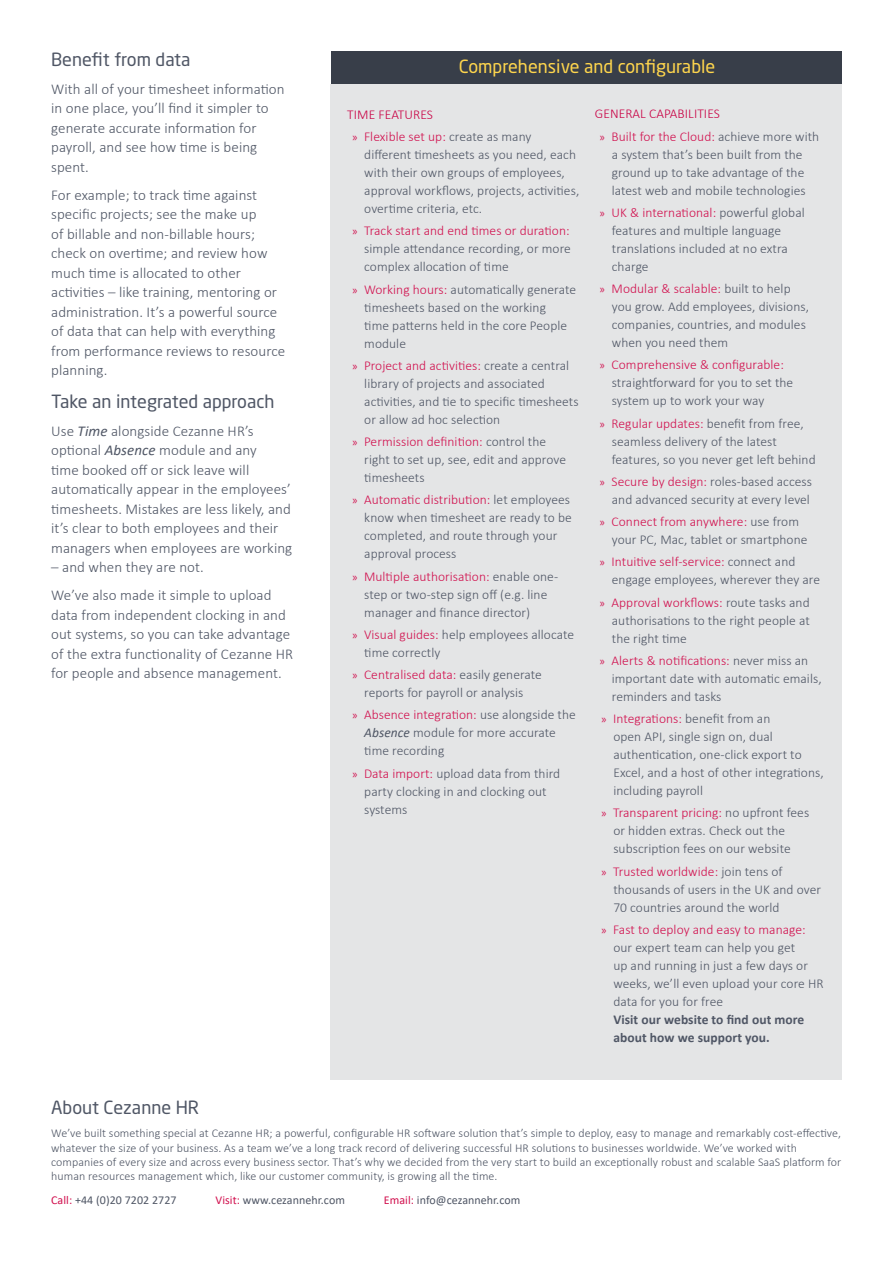
<style>
.page{position:relative;width:893px;height:1263px;background:#fff}
.page>*{position:absolute;margin:0;border:0;box-sizing:border-box;transform-origin:0 0}
.t1{font:18px "Neo Sans Pro";color:#4f5665}
.t2{font:18px "Neo Sans Pro";color:#ffd64d}
.t3{font:300 15px/19.5px "Calibri";letter-spacing:.005em;color:#4f5665}
.t4{font:300 13.5px/18px "Calibri";letter-spacing:.005em;color:#4f5665}
.t5{font:300 13.5px/22.2px "Calibri";letter-spacing:.005em;color:#c90044}
.t6{font:700 13.5px/18px "Calibri";letter-spacing:.005em;color:#4f5665}
.t7{font:300 13.5px/22.2px "Calibri";letter-spacing:.005em;color:#d1104e}
.t8{font:300 12px/14.4px "Calibri";letter-spacing:.005em;color:#4f5665}
.t9{font:12px "Calibri";letter-spacing:.005em;color:#4f5665}
.s1{font-weight:400;font-style:italic}
.s2{color:#c90044}
.s3{font-family:"Myriad Pro";font-weight:400;font-size:12px}
.s4{color:#4f5665}
.s5{font-family:"Myriad Pro";font-weight:400;font-size:12px;color:#d1104e}
.s6{color:#d1104e}
</style>
<div class="page">
<div style="left:331px;top:52px;width:510px;height:32px;background:#383e49"></div>
<div style="left:330px;top:84px;width:512px;height:995px;background:#e4e5e6"></div>
<h1 class="t1" style="left:51px;top:48px;width:141px">Benefit from data</h1>
<p class="t3" style="left:51px;top:79px;width:235px">With all of your timesheet information in one place, you’ll find it simpler to generate accurate information for payroll, and see how time is being spent.</p>
<p class="t3" style="left:51px;top:185px;width:236px">For example; to track time against specific projects; see the make up<br>of billable and non-billable hours; check on overtime; and review how much time is allocated to other activities – like training, mentoring or administration. It’s a powerful source of data that can help with everything from performance reviews to resource planning.</p>
<h1 class="t1" style="left:51px;top:390px;width:225px">Take an integrated approach</h1>
<p class="t3" style="left:51px;top:421px;width:243px">Use <span class="s1">Time</span> alongside Cezanne HR’s optional <span class="s1">Absence</span> module and any<br>time booked off or sick leave will automatically appear in the employees’ timesheets. Mistakes are less likely, and it’s clear to both employees and their managers when employees are working</p>
<p class="t3" style="left:51px;top:553px;width:222px;line-height:28px">– and when they are not.<br>We’ve also made it simple to upload</p>
<p class="t3" style="left:51px;top:605px;width:244px">data from independent clocking in and out systems, so you can take advantage of the extra functionality of Cezanne HR for people and absence management.</p>
<h1 class="t2" style="left:459px;top:55px;width:258px">Comprehensive and configurable</h1>
<p class="t7" style="left:352px;top:103px;width:181px;text-indent:-5px"><span class="s2">TIME FEATURES<br></span><span class="s3">»</span> Flexible set up: <span class="s4">create as many</span></p>
<p class="t4" style="left:364px;top:145px;width:216px">different timesheets as you need, each with their own groups of employees, approval workflows, projects, activities, overtime criteria, etc.</p>
<p class="t4" style="left:364px;top:222px;width:208px;text-align:justify;text-indent:-12px"><span class="s5">»</span> <span class="s6">Track start and end times or duration: </span>simple attendance recording, or more complex allocation of time</p>
<p class="t4" style="left:364px;top:280px;width:213px;text-indent:-12px"><span class="s5">»</span> <span class="s6">Working hours:</span> automatically generate timesheets based on the working<br>time patterns held in the core People module</p>
<p class="t4" style="left:364px;top:356px;width:216px;text-indent:-12px"><span class="s5">»</span> <span class="s6">Project and activities:</span> create a central library of projects and associated activities, and tie to specific timesheets or allow ad hoc selection</p>
<p class="t4" style="left:364px;top:432px;width:203px;text-indent:-12px"><span class="s5">»</span> <span class="s6">Permission definition:</span> control the right to set up, see, edit and approve timesheets</p>
<p class="t4" style="left:364px;top:491px;width:209px;text-indent:-12px"><span class="s5">»</span> <span class="s6">Automatic distribution:</span> let employees know when timesheet are ready to be completed, and route through your approval process</p>
<p class="t4" style="left:364px;top:567px;width:195px;text-indent:-12px"><span class="s5">»</span> <span class="s6">Multiple authorisation:</span> enable one&shy;step or two-step sign off (e.g. line manager and finance director)</p>
<p class="t4" style="left:364px;top:625px;width:211px;text-indent:-12px"><span class="s5">»</span> <span class="s6">Visual guides:</span> help employees allocate time correctly</p>
<p class="t4" style="left:352px;top:665px;width:191px;text-align:center"><span class="s5">»</span> <span class="s6">Centralised data:</span> easily generate reports for payroll or analysis</p>
<p class="t4" style="left:364px;top:706px;width:213px;text-indent:-12px"><span class="s5">»</span> <span class="s6">Absence integration:</span> use alongside the<br><span class="s1">Absence</span> module for more accurate time recording</p>
<p class="t4" style="left:364px;top:764px;width:197px;text-indent:-12px"><span class="s5">»</span> <span class="s6">Data import:</span> upload data from third party clocking in and clocking out systems</p>
<p class="t5" style="left:600px;top:103px;width:221px;text-indent:-5px">GENERAL CAPABILITIES<br><span class="s5">»</span> <span class="s6">Built for the Cloud:</span> <span class="s4">achieve more with</span></p>
<p class="t4" style="left:612px;top:145px;width:195px">a system that’s been built from the ground up to take advantage of the latest web and mobile technologies</p>
<p class="t4" style="left:612px;top:203px;width:194px;text-indent:-12px"><span class="s5">»</span> <span class="s6">UK &amp; international:</span> powerful global features and multiple language translations included at no extra charge</p>
<p class="t4" style="left:612px;top:279px;width:199px;text-indent:-12px"><span class="s5">»</span> <span class="s6">Modular &amp; scalable:</span> built to help you grow. Add employees, divisions, companies, countries, and modules when you need them</p>
<p class="t4" style="left:612px;top:356px;width:183px;text-indent:-12px"><span class="s5">»</span> <span class="s6">Comprehensive &amp; configurable: </span>straightforward for you to set the system up to work your way</p>
<p class="t4" style="left:612px;top:414px;width:205px;text-indent:-12px"><span class="s5">»</span> <span class="s6">Regular updates:</span> benefit from free, seamless delivery of the latest features, so you never get left behind</p>
<p class="t4" style="left:600px;top:472px;width:214px;text-align:right"><span class="s5">»</span> <span class="s6">Secure by design:</span> roles-based access and advanced security at every level</p>
<p class="t4" style="left:612px;top:512px;width:197px;text-indent:-12px"><span class="s5">»</span> <span class="s6">Connect from anywhere:</span> use from your PC, Mac, tablet or smartphone</p>
<p class="t4" style="left:612px;top:553px;width:210px;text-indent:-12px"><span class="s5">»</span> <span class="s6">Intuitive self-service:</span> connect and engage employees, wherever they are</p>
<p class="t4" style="left:612px;top:593px;width:199px;text-align:justify;text-indent:-12px"><span class="s5">»</span> <span class="s6">Approval workflows:</span> route tasks and authorisations to the right people at the right time</p>
<p class="t4" style="left:612px;top:651px;width:211px;text-indent:-12px"><span class="s5">»</span> <span class="s6">Alerts &amp; notifications:</span> never miss an important date with automatic emails, reminders and tasks</p>
<p class="t4" style="left:613px;top:709px;width:212px;text-indent:-12px"><span class="s5">»</span> <span class="s6">Integrations:</span> benefit from an<br>open API, single sign on, dual authentication, one-click export to<br>Excel, and a host of other integrations, including payroll</p>
<p class="t4" style="left:613px;top:804px;width:197px;text-indent:-12px"><span class="s5">»</span> <span class="s6">Transparent pricing:</span> no upfront fees or hidden extras. Check out the subscription fees on our website</p>
<p class="t4" style="left:613px;top:862px;width:209px;text-indent:-12px"><span class="s5">»</span> <span class="s6">Trusted worldwide:</span> join tens of thousands of users in the UK and over<br>70 countries around the world</p>
<p class="t4" style="left:613px;top:920px;width:212px;text-indent:-12px"><span class="s5">»</span> <span class="s6">Fast to deploy and easy to manage: </span>our expert team can help you get<br>up and running in just a few days or weeks, we’ll even upload your core HR data for you for free</p>
<p class="t6" style="left:613px;top:1010px;width:193px">Visit our website to find out more about how we support you.</p>
<h1 class="t1" style="left:51px;top:1097px;width:150px">About Cezanne HR</h1>
<p class="t8" style="left:51px;top:1126px;width:792px">We’ve built something special at Cezanne HR; a powerful, configurable HR software solution that’s simple to deploy, easy to manage and remarkably cost-effective, whatever the size of your business. As a team we’ve a long track record of delivering successful HR solutions to businesses worldwide. We’ve worked with companies of every size and across every business sector. That’s why we decided from the very start to build an exceptionally robust and scalable SaaS platform for human resources management which, like our customer community, is growing all the time.</p>
<p class="t9" style="left:51px;top:1191px;width:127px"><span class="s6">Call:</span> +44 (0)20 7202 2727</p>
<p class="t9" style="left:216px;top:1191px;width:131px"><span class="s6">Visit:</span> www.cezannehr.com</p>
<p class="t9" style="left:384px;top:1191px;width:138px"><span class="s6">Email:</span> info@cezannehr.com</p>
</div>
